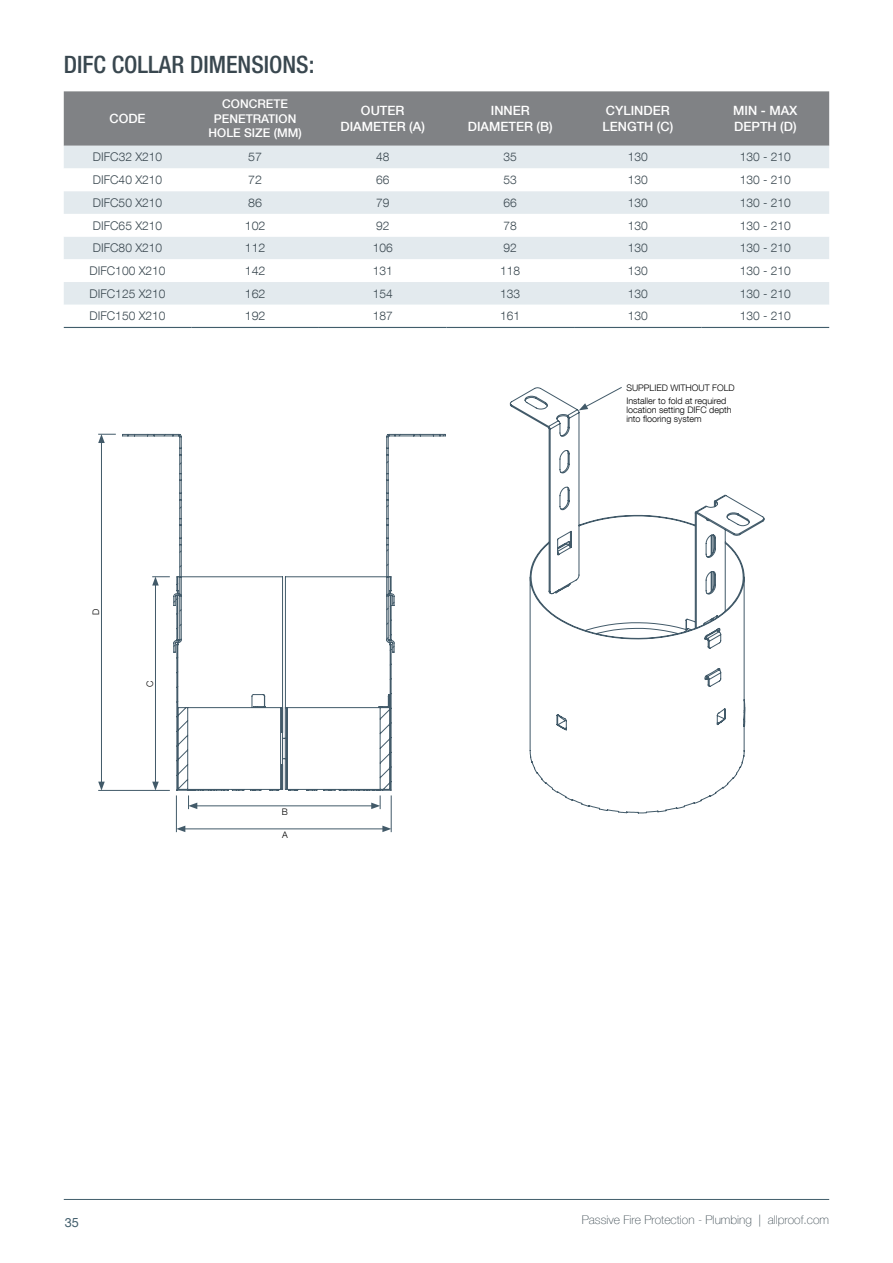
<style>
.page{position:relative;width:893px;height:1263px;background:#fff}
.page>*{position:absolute;margin:0;border:0;box-sizing:border-box;transform-origin:0 0}
.t1{font:500 condensed 24px "Helvetica Neue LT Com";color:#39474f}
.t2{font:500 12.75px/15.3px "Helvetica Neue LT Com";color:#fff;text-align:center}
.t3{font:12.75px "Helvetica Neue LT Com";color:#415d6b}
.t4{font:300 12px "Helvetica Neue LT Com";color:#39474f}
.t5{font:100 12px "Helvetica Neue LT Com";color:#39474f}
.t6{font:500 12px/14.4px "Helvetica Neue LT Com";color:#fff;text-align:center}
.t7{font:300 12px "Helvetica Neue LT Com";color:#39474f;scale:1.04 1}
.t8{font:300 9px/13.2px "Helvetica Neue LT Com";color:#000}
</style>
<div class="page">
<div style="left:64px;top:91px;width:765px;height:55px;background:#808285"></div>
<div style="left:64px;top:146px;width:765px;height:22px;background:#e3eaee"></div>
<svg style="left:64px;top:191px;width:765px;height:136px"></svg>
<hr style="left:64px;top:327px;width:127px;height:1px;background:#415d6b">
<hr style="left:191px;top:327px;width:128px;height:1px;background:#415d6b">
<hr style="left:319px;top:327px;width:127px;height:1px;background:#415d6b">
<hr style="left:446px;top:327px;width:128px;height:1px;background:#415d6b">
<hr style="left:574px;top:327px;width:128px;height:1px;background:#415d6b">
<hr style="left:702px;top:327px;width:127px;height:1px;background:#415d6b">
<svg style="left:510px;top:387px;width:255px;height:427px"></svg>
<svg style="left:579px;top:387px;width:43px;height:23px"></svg>
<hr style="left:195px;top:805px;width:179px;height:1px;background:#425a69">
<svg style="left:188px;top:795px;width:9px;height:14px"></svg>
<svg style="left:371px;top:795px;width:10px;height:14px"></svg>
<hr style="left:101px;top:441px;width:1px;height:343px;background:#425a69">
<svg style="left:98px;top:782px;width:7px;height:8px"></svg>
<svg style="left:98px;top:434px;width:18px;height:9px"></svg>
<hr style="left:98px;top:790px;width:72px;height:1px;background:#425a69">
<hr style="left:183px;top:829px;width:202px;height:1px;background:#425a69">
<svg style="left:382px;top:826px;width:9px;height:6px"></svg>
<svg style="left:177px;top:826px;width:8px;height:6px"></svg>
<hr style="left:176px;top:795px;width:1px;height:37px;background:#425a69">
<hr style="left:391px;top:795px;width:1px;height:37px;background:#425a69">
<svg style="left:122px;top:433px;width:273px;height:358px"></svg>
<svg style="left:163px;top:433px;width:283px;height:216px"></svg>
<hr style="left:64px;top:1199px;width:765px;height:1px;background:#415d6b">
<h1 class="t1" style="left:64px;top:50px;width:252px">DIFC COLLAR DIMENSIONS:</h1>
<p class="t2" style="left:109px;top:111px;width:38px">CODE</p>
<p class="t6" style="left:209px;top:97px;width:95px">CONCRETE<br>PENETRATION<br>HOLE SIZE (MM)</p>
<p class="t2" style="left:341px;top:103px;width:86px">OUTER<br>DIAMETER (A)</p>
<p class="t2" style="left:468px;top:103px;width:86px">INNER<br>DIAMETER (B)</p>
<p class="t2" style="left:602px;top:103px;width:72px;text-align:left">CYLINDER<br>LENGTH (C)</p>
<p class="t2" style="left:733px;top:103px;width:66px;text-align:left">MIN - MAX<br>DEPTH (D)</p>
<p class="t4" style="left:93px;top:150px;width:71px">DIFC32 X210</p>
<p class="t7" style="left:248px;top:150px;width:15px">57</p>
<p class="t4" style="left:376px;top:150px;width:15px">48</p>
<p class="t4" style="left:504px;top:150px;width:15px">35</p>
<p class="t4" style="left:628px;top:150px;width:22px">130</p>
<p class="t4" style="left:740px;top:150px;width:53px">130 - 210</p>
<p class="t4" style="left:93px;top:172px;width:71px">DIFC40 X210</p>
<p class="t7" style="left:248px;top:172px;width:15px">72</p>
<p class="t4" style="left:376px;top:172px;width:15px">66</p>
<p class="t4" style="left:504px;top:172px;width:15px">53</p>
<p class="t4" style="left:628px;top:172px;width:22px">130</p>
<p class="t4" style="left:740px;top:172px;width:53px">130 - 210</p>
<p class="t4" style="left:93px;top:195px;width:71px">DIFC50 X210</p>
<p class="t7" style="left:248px;top:195px;width:15px">86</p>
<p class="t4" style="left:376px;top:195px;width:15px">79</p>
<p class="t4" style="left:504px;top:195px;width:15px">66</p>
<p class="t4" style="left:628px;top:195px;width:22px">130</p>
<p class="t4" style="left:740px;top:195px;width:53px">130 - 210</p>
<p class="t4" style="left:93px;top:218px;width:71px">DIFC65 X210</p>
<p class="t7" style="left:245px;top:218px;width:22px">102</p>
<p class="t4" style="left:376px;top:218px;width:15px">92</p>
<p class="t4" style="left:504px;top:218px;width:15px">78</p>
<p class="t4" style="left:628px;top:218px;width:22px">130</p>
<p class="t4" style="left:740px;top:218px;width:53px">130 - 210</p>
<p class="t4" style="left:93px;top:241px;width:71px">DIFC80 X210</p>
<p class="t7" style="left:245px;top:241px;width:22px">112</p>
<p class="t4" style="left:373px;top:241px;width:22px">106</p>
<p class="t4" style="left:504px;top:241px;width:15px">92</p>
<p class="t4" style="left:628px;top:241px;width:22px">130</p>
<p class="t4" style="left:740px;top:241px;width:53px">130 - 210</p>
<p class="t4" style="left:90px;top:263px;width:78px">DIFC100 X210</p>
<p class="t7" style="left:245px;top:263px;width:22px">142</p>
<p class="t4" style="left:373px;top:263px;width:22px">131</p>
<p class="t4" style="left:500px;top:263px;width:22px">118</p>
<p class="t4" style="left:628px;top:263px;width:22px">130</p>
<p class="t4" style="left:740px;top:263px;width:53px">130 - 210</p>
<p class="t4" style="left:90px;top:286px;width:78px">DIFC125 X210</p>
<p class="t7" style="left:245px;top:286px;width:22px">162</p>
<p class="t4" style="left:373px;top:286px;width:22px">154</p>
<p class="t4" style="left:500px;top:286px;width:22px">133</p>
<p class="t4" style="left:628px;top:286px;width:22px">130</p>
<p class="t4" style="left:740px;top:286px;width:53px">130 - 210</p>
<p class="t4" style="left:90px;top:309px;width:78px">DIFC150 X210</p>
<p class="t7" style="left:245px;top:309px;width:22px">192</p>
<p class="t4" style="left:373px;top:309px;width:22px">187</p>
<p class="t4" style="left:500px;top:309px;width:22px">161</p>
<p class="t4" style="left:628px;top:309px;width:22px">130</p>
<p class="t4" style="left:740px;top:309px;width:53px">130 - 210</p>
<p class="t8" style="left:89px;top:615px;width:8px;rotate:-90deg">D</p>
<p class="t8" style="left:143px;top:687px;width:8px;rotate:-90deg">C</p>
<p class="t8" style="left:282px;top:804px;width:8px">B</p>
<p class="t8" style="left:282px;top:827px;width:7px">A</p>
<p class="t8" style="left:626px;top:381px;width:110px">SUPPLIED WITHOUT FOLD<br>Installer to fold at required</p>
<p class="t8" style="left:626px;top:405px;width:107px;line-height:9px">location setting DIFC depth into flooring system</p>
<p class="t3" style="left:65px;top:1215px;width:16px">35</p>
<p class="t5" style="left:582px;top:1213px;width:249px">Passive Fire Protection - Plumbing | allproof.com</p>
</div>
